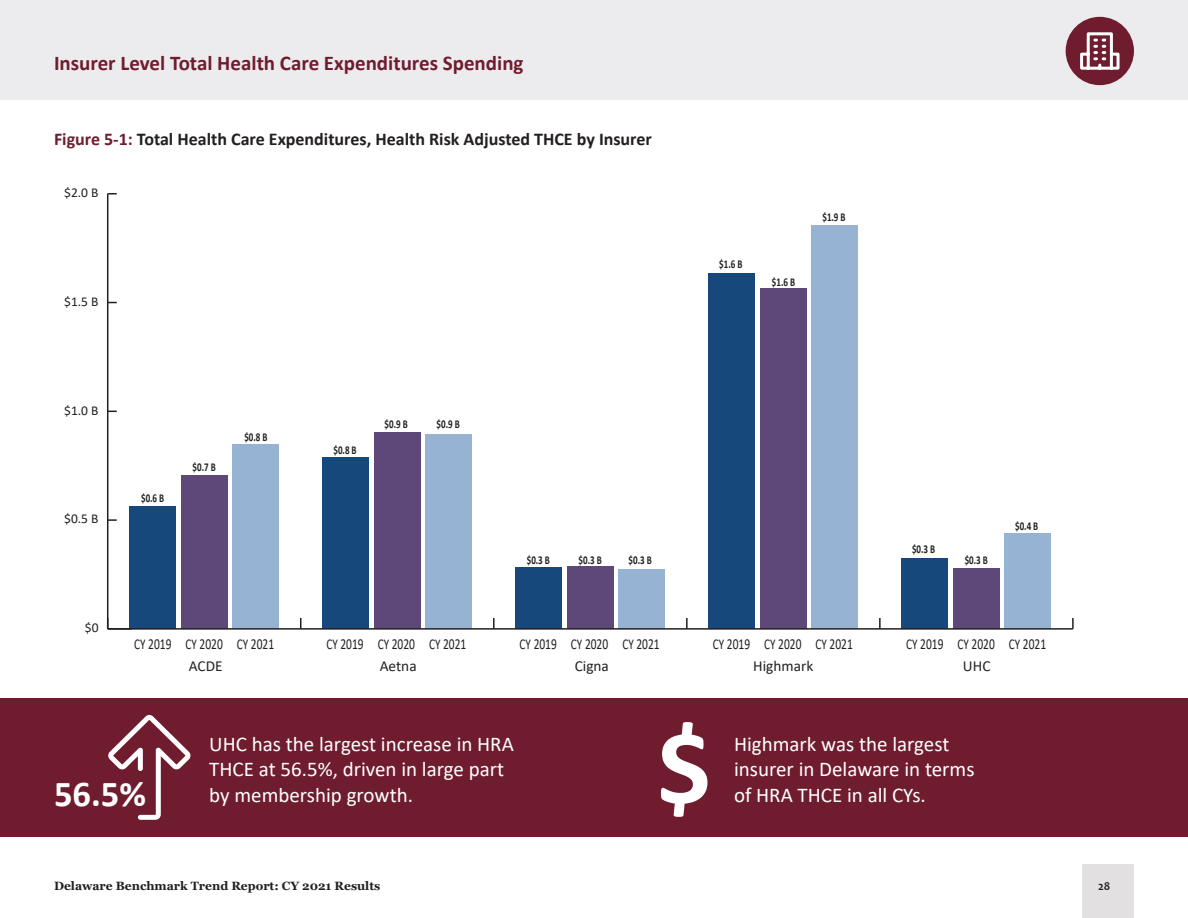
<style>
.page{position:relative;width:1188px;height:918px;background:#fff}
.page>*{position:absolute;margin:0;border:0;box-sizing:border-box;transform-origin:0 0}
.t1{font:700 36.6px "Calibri";color:#fff}
.t2{font:21px/25.2px "Calibri";color:#fff}
.t3{font:700 21px "Calibri";color:#6f1d2e}
.t4{font:700 18px "Calibri";color:#231f20}
.t5{font:15.3px "Calibri";color:#231f20;scale:.75 1}
.t6{font:15.3px "Calibri";color:#231f20}
.t7{font:13.5px "Calibri";color:#231f20}
.t8{font:700 12px "Calibri";color:#231f20;scale:.75 1}
.t9{font:700 12px "Georgia";color:#231f20}
.t10{font:700 12px "Candara";color:#231f20}
.s1{color:#6f1d2e}
.s2{font-size:15px}
</style>
<div class="page">
<div style="left:1082px;top:864px;width:52px;height:54px;background:#e2e0e1"></div>
<div style="left:0;top:0;width:1188px;height:100px;background:#ececee"></div>
<div style="left:1066px;top:17px;width:68px;height:68px;background:#6f1d2e;border-radius:50%"></div>
<div style="left:0;top:699px;width:1188px;height:138px;background:#6f1d2e"></div>
<svg style="left:108px;top:715px;width:83px;height:105px"></svg>
<svg style="left:661px;top:722px;width:46px;height:95px"></svg>
<svg style="left:1080px;top:32px;width:40px;height:38px"></svg>
<div style="left:233px;top:444px;width:46px;height:185px;background:#97b3d4"></div>
<div style="left:426px;top:434px;width:46px;height:195px;background:#97b3d4"></div>
<div style="left:619px;top:569px;width:46px;height:60px;background:#97b3d4"></div>
<div style="left:812px;top:226px;width:46px;height:403px;background:#97b3d4"></div>
<div style="left:1005px;top:534px;width:46px;height:95px;background:#97b3d4"></div>
<div style="left:181px;top:475px;width:46px;height:154px;background:#5e487a"></div>
<div style="left:374px;top:432px;width:46px;height:197px;background:#5e487a"></div>
<div style="left:567px;top:567px;width:46px;height:62px;background:#5e487a"></div>
<div style="left:760px;top:289px;width:47px;height:340px;background:#5e487a"></div>
<div style="left:953px;top:568px;width:47px;height:61px;background:#5e487a"></div>
<div style="left:130px;top:506px;width:46px;height:123px;background:#16487c"></div>
<div style="left:323px;top:458px;width:46px;height:171px;background:#16487c"></div>
<div style="left:516px;top:568px;width:46px;height:61px;background:#16487c"></div>
<div style="left:709px;top:273px;width:46px;height:356px;background:#16487c"></div>
<div style="left:902px;top:558px;width:46px;height:71px;background:#16487c"></div>
<hr style="left:108px;top:628px;width:965px;height:2px;background:#231f20">
<svg style="left:300px;top:618px;width:2px;height:11px"></svg>
<svg style="left:493px;top:618px;width:2px;height:11px"></svg>
<svg style="left:686px;top:618px;width:2px;height:11px"></svg>
<svg style="left:879px;top:618px;width:2px;height:11px"></svg>
<svg style="left:1072px;top:618px;width:2px;height:11px"></svg>
<hr style="left:107px;top:194px;width:1px;height:435px;background:#231f20">
<svg style="left:108px;top:519px;width:9px;height:2px"></svg>
<svg style="left:108px;top:193px;width:9px;height:2px"></svg>
<p class="t3" style="left:54px;top:48px;width:471px">Insurer Level Total Health Care Expenditures Spending</p>
<p class="t4" style="left:54px;top:126px;width:599px"><span class="s1">Figure 5-1:</span> Total Health Care Expenditures, Health Risk Adjusted THCE by Insurer</p>
<p class="t7" style="left:64px;top:183px;width:36px">$2.0 B</p>
<p class="t7" style="left:64px;top:292px;width:36px">$1.5 B</p>
<p class="t8" style="left:719px;top:256px;width:32px">$1.6 B</p>
<p class="t8" style="left:772px;top:273px;width:32px">$1.6 B</p>
<p class="t8" style="left:822px;top:209px;width:32px">$1.9 B</p>
<p class="t7" style="left:64px;top:401px;width:36px">$1.0 B</p>
<p class="t7" style="left:64px;top:510px;width:36px">$0.5 B</p>
<p class="t7" style="left:85px;top:618px;width:15px">$0</p>
<p class="t8" style="left:141px;top:489px;width:32px">$0.6 B</p>
<p class="t8" style="left:193px;top:459px;width:32px">$0.7 B</p>
<p class="t8" style="left:244px;top:428px;width:32px">$0.8 B</p>
<p class="t8" style="left:334px;top:441px;width:32px">$0.8 B</p>
<p class="t8" style="left:385px;top:415px;width:32px">$0.9 B</p>
<p class="t8" style="left:437px;top:416px;width:32px">$0.9 B</p>
<p class="t8" style="left:527px;top:551px;width:32px">$0.3 B</p>
<p class="t8" style="left:579px;top:551px;width:32px">$0.3 B</p>
<p class="t8" style="left:629px;top:551px;width:32px">$0.3 B</p>
<p class="t8" style="left:912px;top:541px;width:32px">$0.3 B</p>
<p class="t8" style="left:965px;top:552px;width:32px">$0.3 B</p>
<p class="t8" style="left:1015px;top:517px;width:32px">$0.4 B</p>
<p class="t5" style="left:134px;top:633px;width:188px"><span class="s2">CY</span> 2019 <span class="s2">CY</span> 2020 <span class="s2">CY</span> 2021</p>
<p class="t5" style="left:326px;top:633px;width:188px"><span class="s2">CY</span> 2019 <span class="s2">CY</span> 2020 <span class="s2">CY</span> 2021</p>
<p class="t5" style="left:520px;top:633px;width:188px"><span class="s2">CY</span> 2019 <span class="s2">CY</span> 2020 <span class="s2">CY</span> 2021</p>
<p class="t5" style="left:713px;top:633px;width:188px"><span class="s2">CY</span> 2019 <span class="s2">CY</span> 2020 <span class="s2">CY</span> 2021</p>
<p class="t5" style="left:906px;top:633px;width:188px"><span class="s2">CY</span> 2019 <span class="s2">CY</span> 2020 <span class="s2">CY</span> 2021</p>
<p class="t6" style="left:189px;top:655px;width:35px">ACDE</p>
<p class="t6" style="left:380px;top:655px;width:38px">Aetna</p>
<p class="t6" style="left:575px;top:655px;width:36px">Cigna</p>
<p class="t6" style="left:753px;top:655px;width:62px">Highmark</p>
<p class="t6" style="left:963px;top:655px;width:29px">UHC</p>
<p class="t2" style="left:209px;top:731px;width:306px">UHC has the largest increase in HRA<br>THCE at 56.5%, driven in large part</p>
<h1 class="t1" style="left:54px;top:768px;width:93px">56.5%</h1>
<p class="t2" style="left:209px;top:782px;width:205px">by membership growth.</p>
<p class="t2" style="left:734px;top:731px;width:242px">Highmark was the largest insurer in Delaware in terms of HRA THCE in all CYs.</p>
<p class="t9" style="left:54px;top:878px;width:328px">Delaware Benchmark Trend Report: CY 2021 Results</p>
<p class="t10" style="left:1098px;top:878px;width:14px">28</p>
</div>
